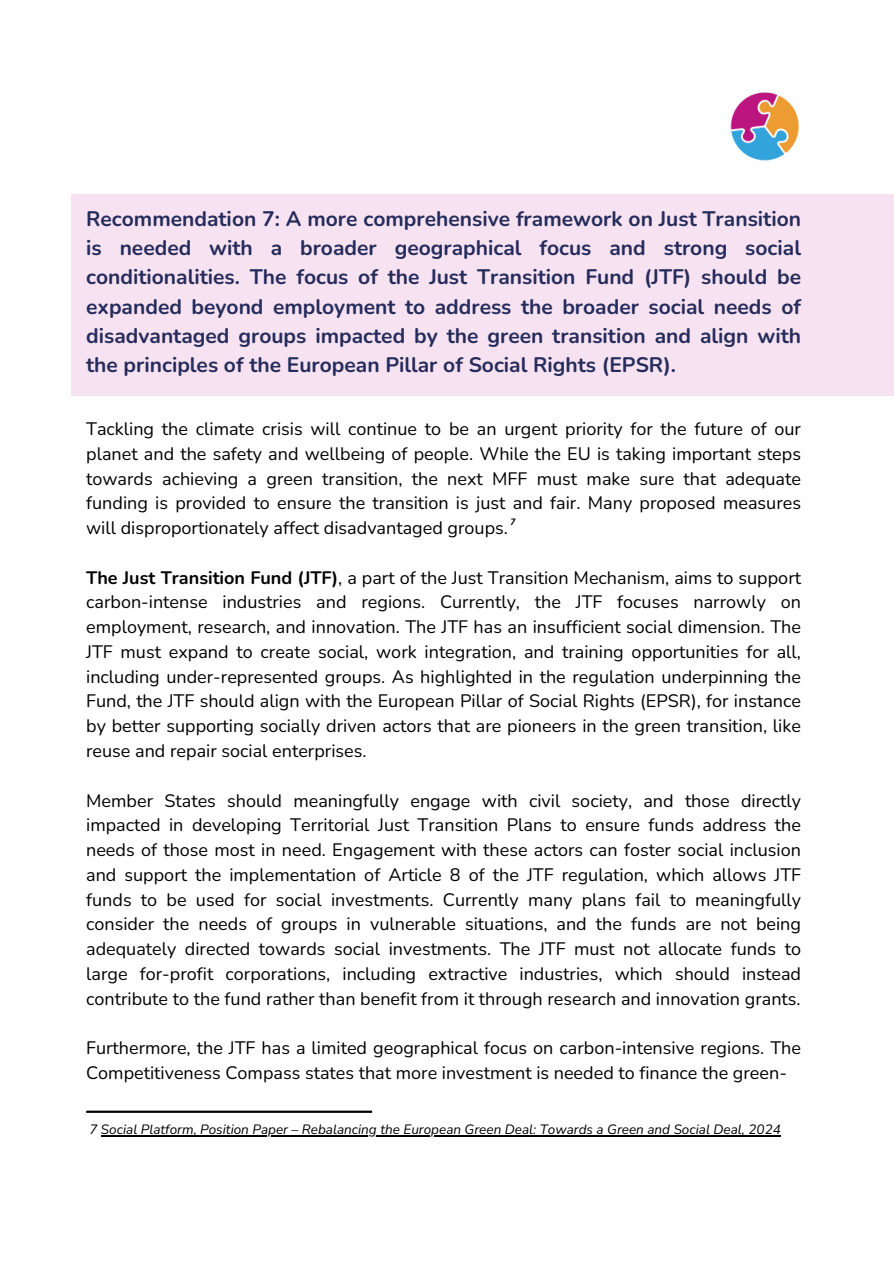
<style>
.page{position:relative;width:894px;height:1264px;background:#fff}
.page>*{position:absolute;margin:0;border:0;box-sizing:border-box;transform-origin:0 0}
.t1{font:700 21px/29.2px "Nunito";color:#252c5c;text-align:justify}
.t2{font:18px/24.8px "Nunito";color:#000;text-align:justify}
.t3{font:italic 13.5px "Nunito";color:#000}
.t4{font:italic 700 9px "Canva Sans";color:#000}
.s1{font-weight:700}
</style>
<div class="page">
<img style="left:730px;top:92px;width:69px;height:69px">
<div style="left:71px;top:194px;width:822px;height:201px;background:#f6e2f0"></div>
<hr style="left:86px;top:1110px;width:286px;height:2px;background:#000">
<hr style="left:101px;top:1134px;width:679px;height:2px;background:#000">
<p class="t1" style="left:86px;top:203px;width:716px">Recommendation 7: A more comprehensive framework on Just Transition is needed with a broader geographical focus and strong social conditionalities. The focus of the Just Transition Fund (JTF) should be expanded beyond employment to address the broader social needs of disadvantaged groups impacted by the green transition and align with the principles of the European Pillar of Social Rights (EPSR).</p>
<p class="t2" style="left:86px;top:416px;width:716px">Tackling the climate crisis will continue to be an urgent priority for the future of our planet and the safety and wellbeing of people. While the EU is taking important steps towards achieving a green transition, the next MFF must make sure that adequate funding is provided to ensure the transition is just and fair. Many proposed measures will disproportionately affect disadvantaged groups.</p>
<p class="t2" style="left:86px;top:564px;width:716px"><span class="s1">The Just Transition Fund (JTF)</span>, a part of the Just Transition Mechanism, aims to support carbon-intense industries and regions. Currently, the JTF focuses narrowly on employment, research, and innovation. The JTF has an insufficient social dimension. The JTF must expand to create social, work integration, and training opportunities for all, including under-represented groups. As highlighted in the regulation underpinning the Fund, the JTF should align with the European Pillar of Social Rights (EPSR), for instance by better supporting socially driven actors that are pioneers in the green transition, like reuse and repair social enterprises.</p>
<p class="t2" style="left:86px;top:787px;width:716px">Member States should meaningfully engage with civil society, and those directly impacted in developing Territorial Just Transition Plans to ensure funds address the needs of those most in need. Engagement with these actors can foster social inclusion and support the implementation of Article 8 of the JTF regulation, which allows JTF funds to be used for social investments. Currently many plans fail to meaningfully consider the needs of groups in vulnerable situations, and the funds are not being adequately directed towards social investments. The JTF must not allocate funds to large for-profit corporations, including extractive industries, which should instead contribute to the fund rather than benefit from it through research and innovation grants.</p>
<p class="t2" style="left:86px;top:1034px;width:716px">Furthermore, the JTF has a limited geographical focus on carbon-intensive regions. The<br>Competitiveness Compass states that more investment is needed to finance the green-</p>
<p class="t4" style="left:510px;top:516px;width:6px">7</p>
<p class="t3" style="left:89px;top:1119px;width:692px">7 Social Platform, Position Paper – Rebalancing the European Green Deal: Towards a Green and Social Deal, 2024</p>
</div>
